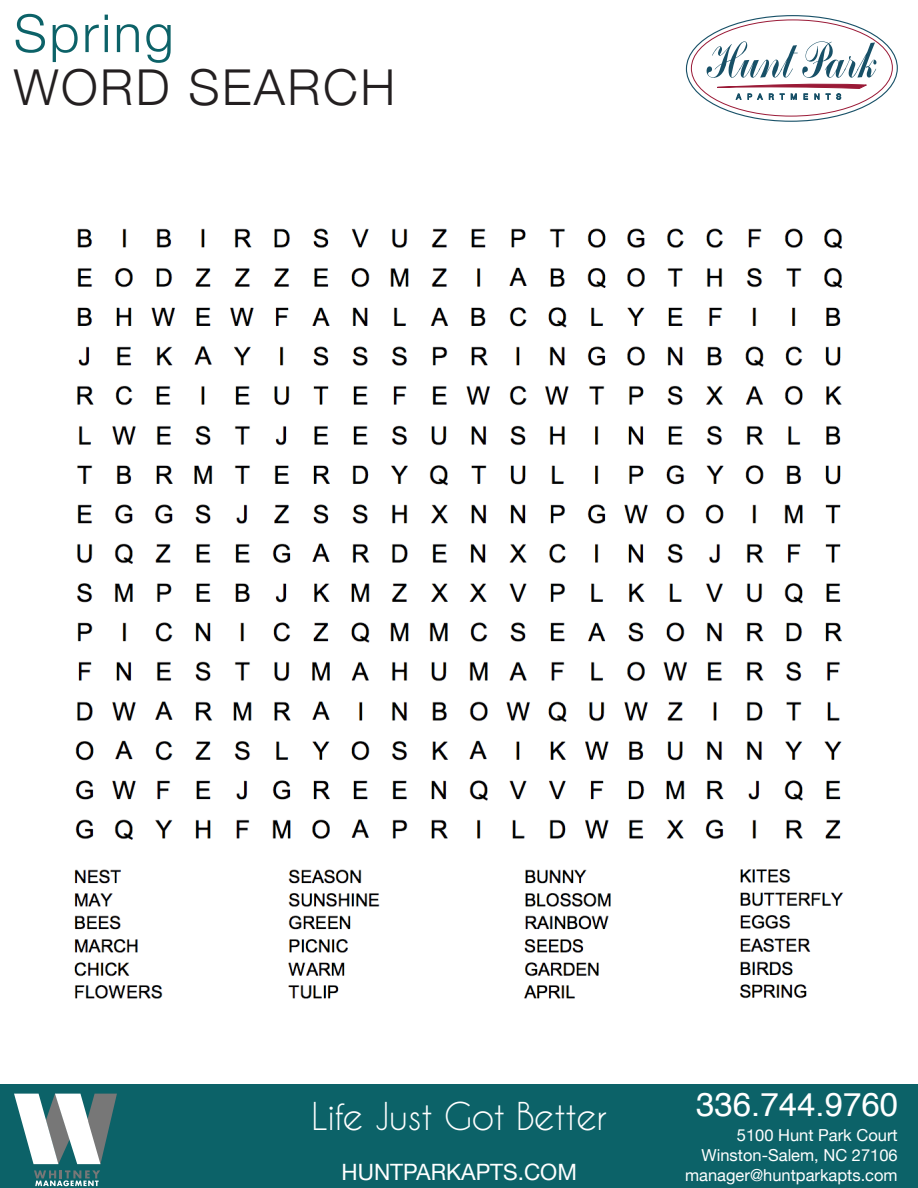
<style>
.page{position:relative;width:918px;height:1188px;background:#fff}
.page>*{position:absolute;margin:0;border:0;box-sizing:border-box;transform-origin:0 0}
.t1{font:300 52.5px "Helvetica Neue";letter-spacing:.05em;color:#0c6268}
.t2{font:300 49.5px "Helvetica Neue";letter-spacing:.05em;color:#231f20}
.t3{font:36px "Caviar Dreams";letter-spacing:-.02em;color:#fff}
.t4{font:33px "Helvetica";color:#fff}
.t5{font:22.5px "Helvetica Neue";color:#fff}
.t6{font:16.5px "Helvetica Neue";color:#fff}
</style>
<div class="page">
<div style="left:0;top:1085px;width:918px;height:103px;background:#0c6268"></div>
<svg style="left:686px;top:15px;width:212px;height:107px"></svg>
<svg style="left:14px;top:1094px;width:103px;height:70px"></svg>
<svg style="left:34px;top:1170px;width:66px;height:16px"></svg>
<img style="left:74px;top:228px;width:770px;height:771px">
<p class="t1" style="left:14px;top:-9px;width:161px">Spring</p>
<p class="t2" style="left:14px;top:47px;width:383px">WORD SEARCH</p>
<p class="t4" style="left:696px;top:1079px;width:203px">336.744.9760</p>
<p class="t6" style="left:737px;top:1123px;width:162px">5100 Hunt Park Court</p>
<p class="t6" style="left:701px;top:1143px;width:198px">Winston-Salem, NC 27106</p>
<p class="t3" style="left:312px;top:1095px;width:297px">Life Just Got Better</p>
<p class="t5" style="left:342px;top:1155px;width:237px">HUNTPARKAPTS.COM</p>
<p class="t6" style="left:685px;top:1163px;width:214px">manager@huntparkapts.com</p>
</div>
